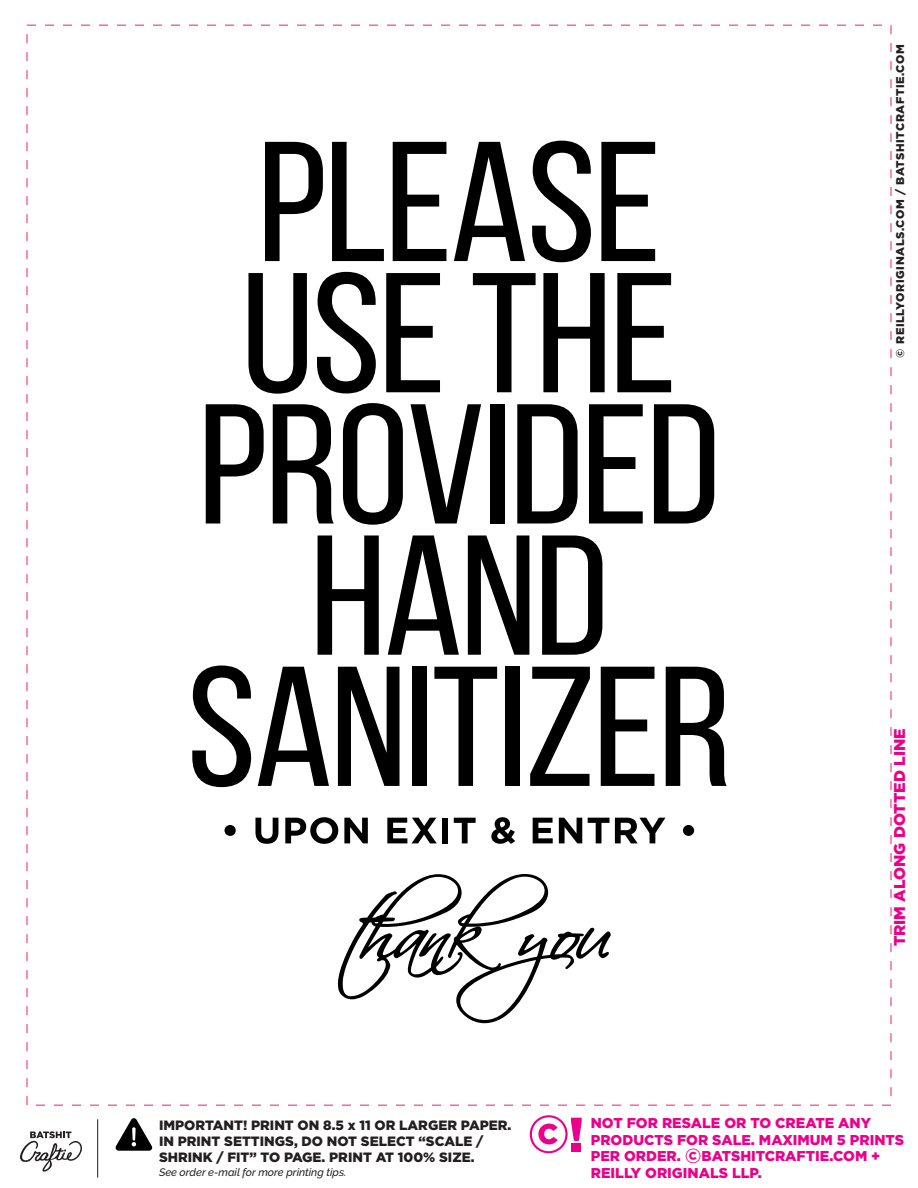
<style>
.page{position:relative;width:918px;height:1188px;background:#fff}
.page>*{position:absolute;margin:0;border:0;box-sizing:border-box;transform-origin:0 0}
.t1{font:900 15.75px "Gotham";color:#eb008b}
.t2{font:900 14.25px/16.5px "Gotham";color:#eb008b}
.t3{font:900 13.5px/16.2px "Gotham";color:#231f20}
.t4{font:900 11.25px "Gotham";letter-spacing:.05em;color:#231f20}
.t5{font:italic 500 10.8px "Raleway";color:#231f20}
.s1{font-size:20.25px}
</style>
<div class="page">
<div style="left:225px;top:825px;width:11px;height:11px;background:#000;border-radius:6px"></div>
<svg style="left:255px;top:818px;width:23px;height:26px"></svg>
<svg style="left:285px;top:817px;width:53px;height:27px"></svg>
<svg style="left:344px;top:818px;width:24px;height:25px"></svg>
<svg style="left:387px;top:818px;width:50px;height:25px"></svg>
<div style="left:442px;top:818px;width:6px;height:25px;background:#000"></div>
<svg style="left:454px;top:818px;width:22px;height:25px"></svg>
<svg style="left:491px;top:817px;width:24px;height:27px"></svg>
<svg style="left:533px;top:818px;width:20px;height:25px"></svg>
<svg style="left:559px;top:818px;width:23px;height:25px"></svg>
<svg style="left:588px;top:818px;width:78px;height:25px"></svg>
<div style="left:683px;top:825px;width:11px;height:11px;background:#000;border-radius:6px"></div>
<svg style="left:265px;top:142px;width:58px;height:119px"></svg>
<svg style="left:332px;top:142px;width:52px;height:119px"></svg>
<svg style="left:393px;top:142px;width:53px;height:119px"></svg>
<svg style="left:454px;top:142px;width:71px;height:119px"></svg>
<svg style="left:532px;top:141px;width:59px;height:121px"></svg>
<svg style="left:601px;top:142px;width:54px;height:119px"></svg>
<svg style="left:248px;top:273px;width:59px;height:121px"></svg>
<svg style="left:317px;top:272px;width:59px;height:121px"></svg>
<svg style="left:386px;top:273px;width:54px;height:119px"></svg>
<svg style="left:473px;top:273px;width:63px;height:119px"></svg>
<svg style="left:543px;top:273px;width:62px;height:119px"></svg>
<svg style="left:617px;top:273px;width:54px;height:119px"></svg>
<svg style="left:206px;top:404px;width:58px;height:120px"></svg>
<svg style="left:273px;top:404px;width:61px;height:120px"></svg>
<svg style="left:343px;top:403px;width:60px;height:122px"></svg>
<svg style="left:411px;top:404px;width:70px;height:120px"></svg>
<div style="left:490px;top:404px;width:15px;height:120px;background:#000"></div>
<svg style="left:517px;top:404px;width:61px;height:120px"></svg>
<svg style="left:589px;top:404px;width:54px;height:120px"></svg>
<svg style="left:654px;top:404px;width:60px;height:120px"></svg>
<svg style="left:318px;top:535px;width:61px;height:120px"></svg>
<svg style="left:388px;top:535px;width:71px;height:120px"></svg>
<svg style="left:468px;top:535px;width:61px;height:120px"></svg>
<svg style="left:542px;top:535px;width:60px;height:120px"></svg>
<svg style="left:192px;top:666px;width:59px;height:121px"></svg>
<svg style="left:258px;top:667px;width:71px;height:119px"></svg>
<svg style="left:338px;top:667px;width:62px;height:119px"></svg>
<div style="left:412px;top:667px;width:15px;height:119px;background:#000"></div>
<svg style="left:434px;top:667px;width:63px;height:119px"></svg>
<div style="left:505px;top:667px;width:15px;height:119px;background:#000"></div>
<svg style="left:530px;top:667px;width:60px;height:119px"></svg>
<svg style="left:601px;top:667px;width:54px;height:119px"></svg>
<svg style="left:666px;top:667px;width:61px;height:119px"></svg>
<svg style="left:338px;top:874px;width:273px;height:149px"></svg>
<svg style="left:530px;top:1115px;width:52px;height:38px"></svg>
<svg style="left:20px;top:1131px;width:62px;height:41px"></svg>
<svg style="left:115px;top:1118px;width:37px;height:33px"></svg>
<hr style="left:97px;top:1119px;width:1px;height:59px;background:#231f20">
<p class="t4" style="left:892px;top:358px;width:315px;rotate:-90deg">© REILLYORIGINALS.COM / BATSHITCRAFTIE.COM</p>
<p class="t3" style="left:159px;top:1117px;width:354px">IMPORTANT! PRINT ON 8.5 x 11 OR LARGER PAPER.<br>IN PRINT SETTINGS, DO NOT SELECT “SCALE /<br>SHRINK / FIT” TO PAGE. PRINT AT 100% SIZE.</p>
<p class="t5" style="left:159px;top:1166px;width:189px">See order e-mail for more printing tips.</p>
<p class="t1" style="left:889px;top:946px;width:219px;rotate:-90deg">TRIM ALONG DOTTED LINE</p>
<p class="t2" style="left:591px;top:1115px;width:315px">NOT FOR RESALE OR TO CREATE ANY<br>PRODUCTS FOR SALE. MAXIMUM 5 PRINTS<br>PER ORDER. <span class="s1">©</span>BATSHITCRAFTIE.COM +<br>REILLY ORIGINALS LLP.</p>
</div>
